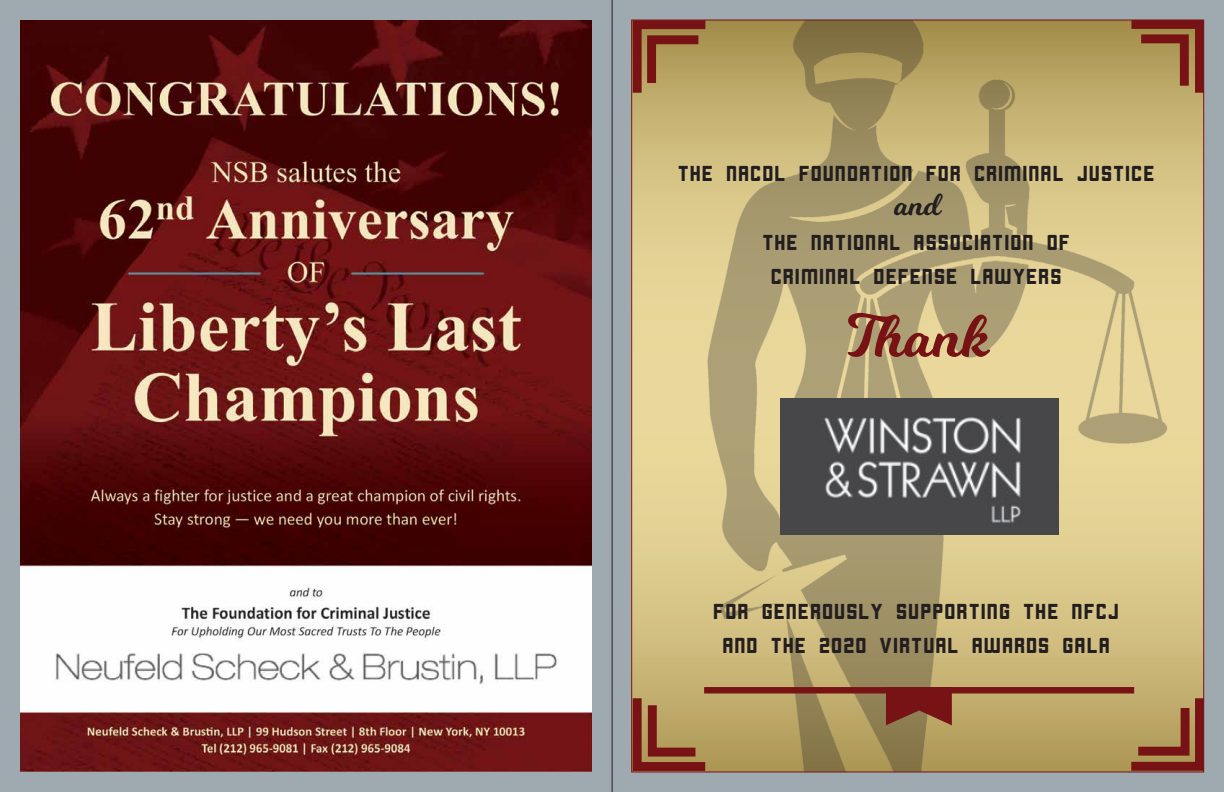
<style>
.page{position:relative;width:1224px;height:792px;background:#fff}
.page>*{position:absolute;margin:0;border:0;box-sizing:border-box;transform-origin:0 0}
.t1{font:60px "Milkshake";color:#781315}
.t2{font:31px "Milkshake";color:#231f20}
.t3{font:21px/34.5px "Cornerstone";color:#231f20;text-align:center}
</style>
<div class="page">
<div style="left:0;top:0;width:620px;height:792px;background:#9eaab0"></div>
<div style="left:613px;top:0;width:611px;height:792px;background:#9eaab0"></div>
<hr style="left:612px;top:0;width:1px;height:792px;background:#231f20">
<img style="left:20px;top:20px;width:572px;height:752px">
<svg style="left:633px;top:102px;width:569px;height:587px;background:#ddcb8e"></svg>
<img style="left:681px;top:22px;width:512px;height:748px">
<img style="left:780px;top:398px;width:278px;height:137px">
<div style="left:704px;top:687px;width:430px;height:7px;background:#781315;border:1px solid #781315"></div>
<svg style="left:885px;top:687px;width:67px;height:39px"></svg>
<svg style="left:631px;top:689px;width:83px;height:84px;background:#a4764b"></svg>
<svg style="left:1122px;top:689px;width:83px;height:84px;background:#a4774c"></svg>
<svg style="left:1123px;top:19px;width:82px;height:83px;background:#a17449"></svg>
<svg style="left:631px;top:19px;width:83px;height:83px;background:#a17448"></svg>
<p class="t3" style="left:679px;top:157px;width:479px">THE NACDL FOUNDATION FOR CRIMINAL JUSTICE</p>
<h2 class="t2" style="left:894px;top:183px;width:48px">and</h2>
<p class="t3" style="left:763px;top:226px;width:310px">THE NATIONAL ASSOCIATION OF<br>CRIMINAL DEFENSE LAWYERS</p>
<h1 class="t1" style="left:847px;top:293px;width:144px">Thank</h1>
<p class="t3" style="left:714px;top:595px;width:408px">FOR GENEROUSLY SUPPORTING THE NFCJ<br>AND THE 2020 VIRTUAL AWARDS GALA</p>
</div>
